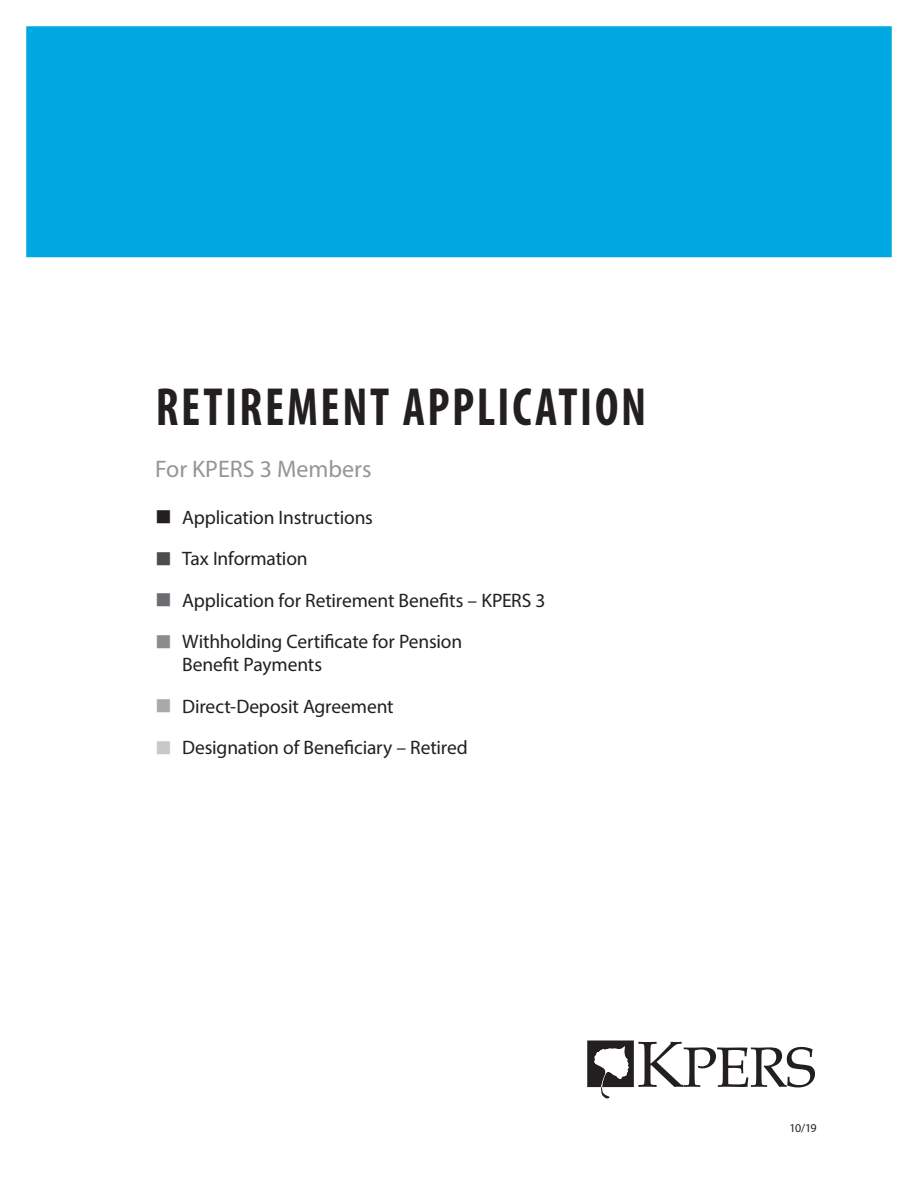
<style>
.page{position:relative;width:918px;height:1188px;background:#fff}
.page>*{position:absolute;margin:0;border:0;box-sizing:border-box;transform-origin:0 0}
.t1{font:56.7px "Book Antiqua";color:#231f20}
.cover_h1{font:700 condensed 54px "Myriad Pro";letter-spacing:.055em;color:#231f20;scale:.9 1}
.cover_h2{font:24px "Myriad Pro";color:#939598}
.cover_h3_bullets{font:19.5px/22.5px "Myriad Pro";letter-spacing:-.005em;color:#231f20}
.subhead{font:12px "Myriad Pro";color:#231f20}
.s1{color:#4b4c4d}
.s2{color:#6c6d70}
.s3{color:#8a8c8f}
.s4{color:#a8a9ad}
.s5{color:#c7c8ca}
.s6{font-size:64.95px}
</style>
<div class="page">
<svg style="left:587px;top:1040px;width:47px;height:59px"></svg>
<div style="left:26px;top:26px;width:866px;height:231px;background:#00a8e2;border:2px solid #00a8e2"></div>
<h1 class="cover_h1" style="left:156px;top:374px;width:547px">RETIREMENT APPLICATION</h1>
<h2 class="cover_h2" style="left:155px;top:454px;width:218px">For KPERS 3 Members</h2>
<h3 class="cover_h3_bullets" style="left:155px;top:505px;width:219px">■ Application Instructions</h3>
<h3 class="cover_h3_bullets" style="left:155px;top:547px;width:154px"><span class="s1">■</span> Tax Information</h3>
<h3 class="cover_h3_bullets" style="left:155px;top:589px;width:392px"><span class="s2">■</span> Application for Retirement Benefits – KPERS 3</h3>
<h3 class="cover_h3_bullets" style="left:182px;top:630px;width:282px;text-indent:-27px"><span class="s3">■</span> Withholding Certificate for Pension<br>Benefit Payments</h3>
<h3 class="cover_h3_bullets" style="left:155px;top:694px;width:240px"><span class="s4">■</span> Direct-Deposit Agreement</h3>
<h3 class="cover_h3_bullets" style="left:155px;top:736px;width:314px"><span class="s5">■</span> Designation of Beneficiary – Retired</h3>
<h1 class="t1" style="left:637px;top:1028px;width:181px"><span class="s6">K</span>PERS</h1>
<p class="subhead" style="left:789px;top:1120px;width:29px">10/19</p>
</div>
